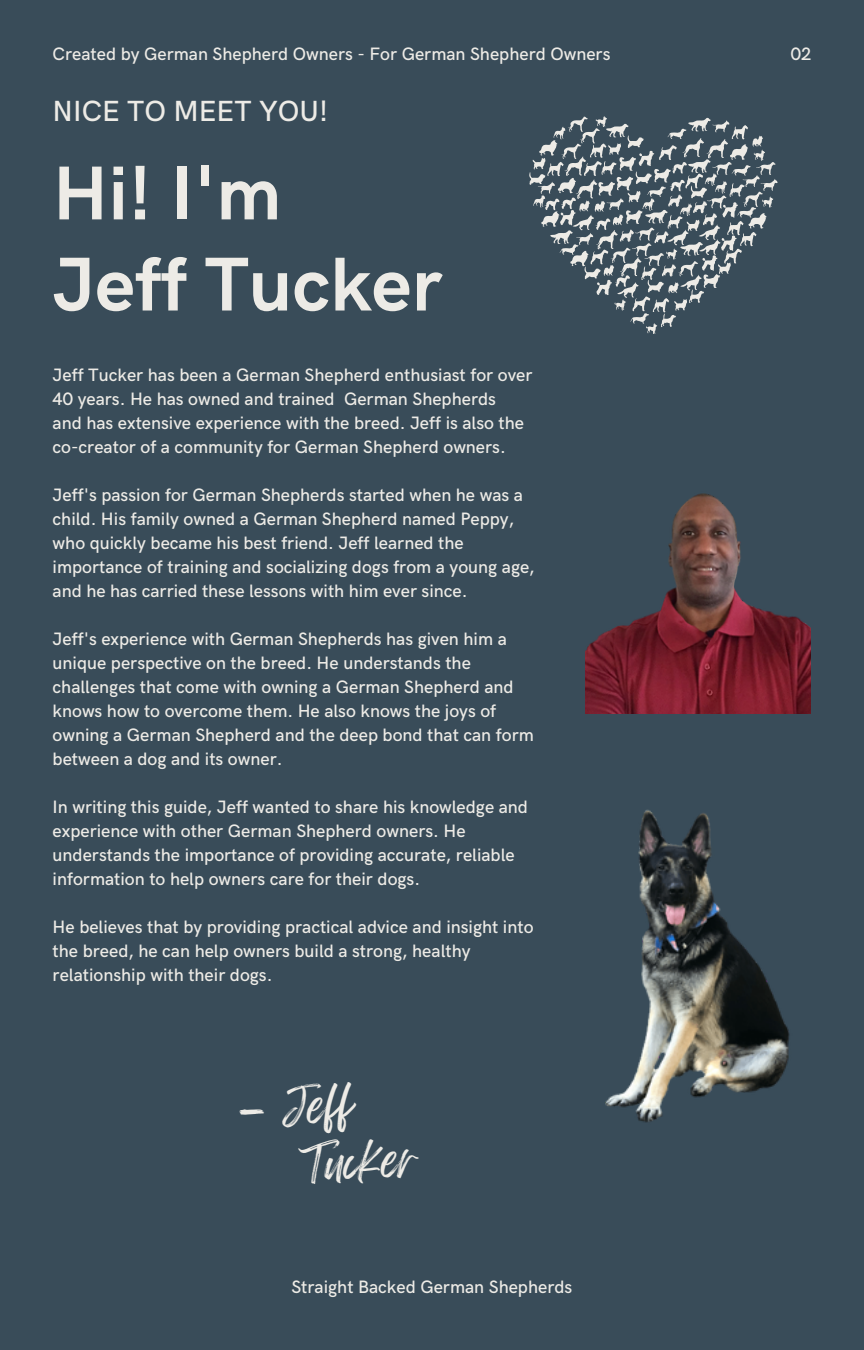
<style>
.page{position:relative;width:864px;height:1350px;background:#394c59}
.page>*{position:absolute;margin:0;border:0;box-sizing:border-box;transform-origin:0 0}
.t1{font:700 76.5px "HK Grotesk";color:#edebe6}
.t2{font:40.27px "Feeling Passionate";color:#edebe6}
.t3{font:500 29.25px "HK Grotesk";color:#edebe6}
.t4{font:500 18px/24.1px "HK Grotesk";color:#edebe6}
</style>
<div class="page">
<img style="left:605px;top:809px;width:185px;height:314px">
<img style="left:586px;top:493px;width:224px;height:220px">
<svg style="left:529px;top:116px;width:248px;height:218px"></svg>
<p class="t4" style="left:53px;top:43px;width:559px">Created by German Shepherd Owners - For German Shepherd Owners</p>
<p class="t4" style="left:791px;top:43px;width:22px">02</p>
<p class="t3" style="left:53px;top:95px;width:277px">NICE TO MEET YOU!</p>
<p class="t1" style="left:53px;top:151px;width:230px">Hi! I'm</p>
<p class="t1" style="left:53px;top:242px;width:391px">Jeff Tucker</p>
<p class="t4" style="left:53px;top:363px;width:481px">Jeff Tucker has been a German Shepherd enthusiast for over<br>40 years. He has owned and trained German Shepherds</p>
<p class="t4" style="left:53px;top:411px;width:473px">and has extensive experience with the breed. Jeff is also the co-creator of a community for German Shepherd owners.</p>
<p class="t4" style="left:53px;top:483px;width:484px">Jeff's passion for German Shepherds started when he was a child. His family owned a German Shepherd named Peppy, who quickly became his best friend. Jeff learned the importance of training and socializing dogs from a young age, and he has carried these lessons with him ever since.</p>
<p class="t4" style="left:53px;top:627px;width:483px">Jeff's experience with German Shepherds has given him a unique perspective on the breed. He understands the challenges that come with owning a German Shepherd and knows how to overcome them. He also knows the joys of owning a German Shepherd and the deep bond that can form between a dog and its owner.</p>
<p class="t4" style="left:53px;top:795px;width:477px">In writing this guide, Jeff wanted to share his knowledge and experience with other German Shepherd owners. He understands the importance of providing accurate, reliable information to help owners care for their dogs.</p>
<p class="t4" style="left:53px;top:915px;width:482px">He believes that by providing practical advice and insight into the breed, he can help owners build a strong, healthy relationship with their dogs.</p>
<p class="t2" style="left:238px;top:1078px;width:115px;rotate:-3deg">— Jeff</p>
<p class="t2" style="left:298px;top:1132px;width:120px;rotate:-3deg">Tucker</p>
<p class="t4" style="left:291px;top:1275px;width:282px">Straight Backed German Shepherds</p>
</div>
